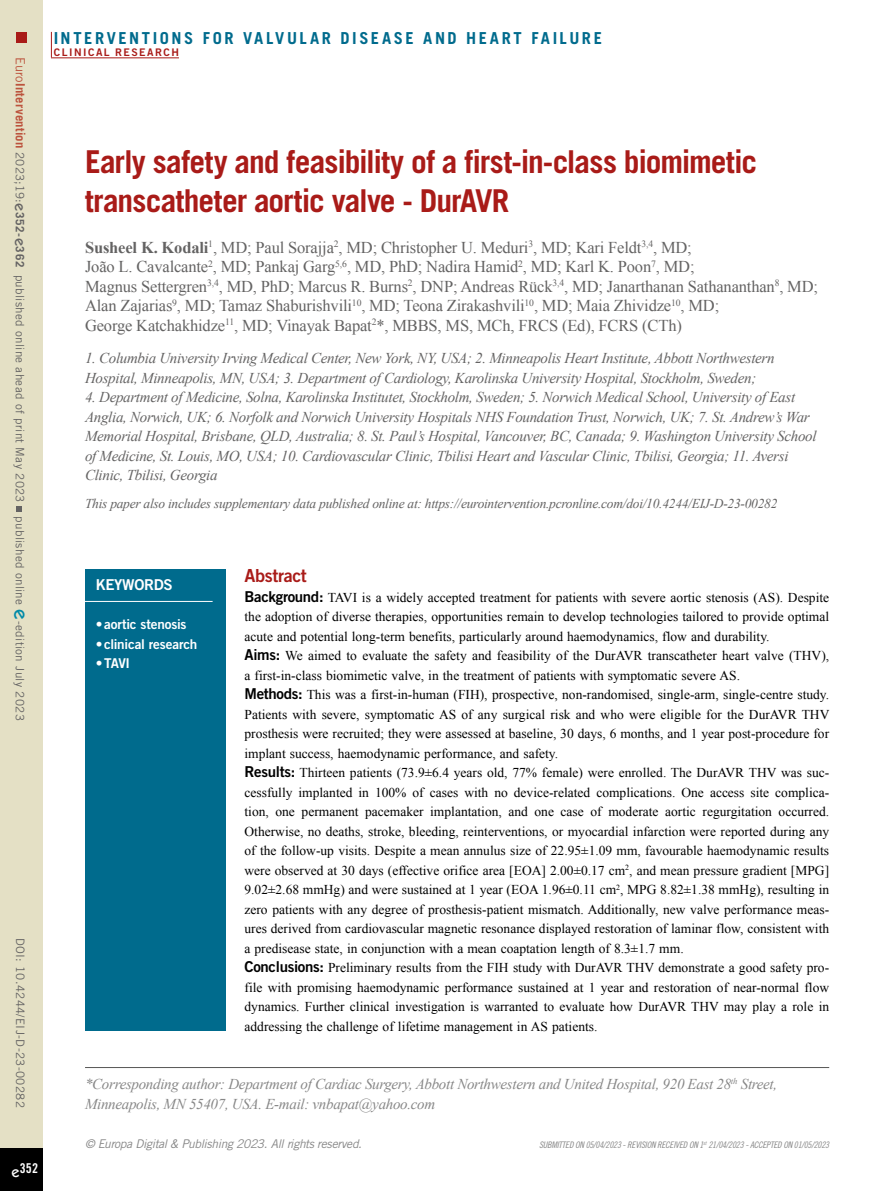
<style>
.page{position:relative;width:893px;height:1191px;background:#fff}
.page>*{position:absolute;margin:0;border:0;box-sizing:border-box;transform-origin:0 0}
.t1{font:700 31.5px/39px "Trade Gothic LT Std";letter-spacing:-.03em;color:#a91b18}
.t2{font:18px "Trade Gothic LT Std Bd 2";letter-spacing:-.02em;color:#a91b18}
.t3{font:16.5px/19.5px "Times New Roman";letter-spacing:-.01em;color:#646363}
.t4{font:700 16.5px "Trade Gothic LT Std";letter-spacing:.155em;color:#006b8d}
.t5{font:italic 15px/19.5px "Times New Roman";letter-spacing:-.02em;color:#646363}
.t6{font:italic 15px/19.5px "Times New Roman";letter-spacing:-.02em;color:#878787}
.t7{font:15px "Trade Gothic LT Std Bd 2";letter-spacing:-.02em;color:#fff}
.t8{font:13.5px/19.5px "Times New Roman";color:#000}
.t9{font:italic 13.5px "Times New Roman";letter-spacing:-.02em;color:#646363}
.t10{font:13.5px "Trade Gothic LT Std Bd 2";letter-spacing:-.015em;color:#fff}
.t11{font:13.5px "Trade Gothic LT Std Bd Cn 20";color:#fff}
.t12{font:italic 12px "Trade Gothic LT Std";letter-spacing:-.03em;color:#878787}
.t13{font:11.7px "Trade Gothic LT Std";letter-spacing:.03em;color:#646363}
.t14{font:10.5px "Trade Gothic LT Std Bd 2";letter-spacing:.14em;color:#a91b18}
.t15{font:9px "Trade Gothic LT Std Cn 18 Obl";letter-spacing:-.02em;color:#878787}
.s1{font-size:12.75px;color:#bc533d}
.s2{font-weight:700;font-size:12.75px;color:#bc533d}
.s3{font-family:"ITC Kabel Std";font-weight:500;font-size:15px}
.s4{font-weight:700}
.s5{font-family:"ITC Kabel Std";font-weight:500;font-size:19.5px;color:#008aa8}
.s6{font-family:"Trade Gothic LT Std Bd 2";font-size:15px}
</style>
<div class="page">
<div style="left:0;top:0;width:43px;height:1191px;background:#e4e0c5"></div>
<div style="left:0;top:1148px;width:43px;height:43px;background:#000"></div>
<div style="left:16px;top:32px;width:10px;height:10px;background:#a91b18"></div>
<svg style="left:16px;top:507px;width:5px;height:5px"></svg>
<svg style="left:51px;top:32px;width:1px;height:25px"></svg>
<hr style="left:51px;top:57px;width:128px;height:1px;background:#a91b18">
<hr style="left:85px;top:1067px;width:744px;height:1px;background:#575756">
<div style="left:85px;top:569px;width:140px;height:461px;background:#006b8d"></div>
<hr style="left:83px;top:601px;width:130px;height:1px;background:#fff">
<p class="t13" style="left:27px;top:57px;width:664px;rotate:90deg"><span class="s1">Euro</span><span class="s2">Intervention</span> 2023;19:<span class="s3">e</span><span class="s4">352-</span><span class="s3">e</span><span class="s4">362</span> published online ahead of print May 2023 published online <span class="s5">e</span>-edition July 2023</p>
<p class="t13" style="left:27px;top:937px;width:172px;rotate:90deg">DOI: 10.4244/EIJ-D-23-00282</p>
<p class="t11" style="left:12px;top:1160px;width:28px"><span class="s3">e</span>352</p>
<p class="t4" style="left:54px;top:28px;width:550px">INTERVENTIONS FOR VALVULAR DISEASE AND HEART FAILURE</p>
<p class="t14" style="left:54px;top:45px;width:127px">CLINICAL RESEARCH</p>
<h1 class="t1" style="left:85px;top:142px;width:674px">Early safety and feasibility of a first-in-class biomimetic transcatheter aortic valve - DurAVR</h1>
<p class="t3" style="left:85px;top:237px;width:735px"><span class="s4">Susheel K. Kodali</span><sup>1</sup>, MD; Paul Sorajja<sup>2</sup>, MD; Christopher U. Meduri<sup>3</sup>, MD; Kari Feldt<sup>3,4</sup>, MD;<br>João L. Cavalcante<sup>2</sup>, MD; Pankaj Garg<sup>5,6</sup>, MD, PhD; Nadira Hamid<sup>2</sup>, MD; Karl K. Poon<sup>7</sup>, MD;<br>Magnus Settergren<sup>3,4</sup>, MD, PhD; Marcus R. Burns<sup>2</sup>, DNP; Andreas Rück<sup>3,4</sup>, MD; Janarthanan Sathananthan<sup>8</sup>, MD; Alan Zajarias<sup>9</sup>, MD; Tamaz Shaburishvili<sup>10</sup>, MD; Teona Zirakashvili<sup>10</sup>, MD; Maia Zhividze<sup>10</sup>, MD;<br>George Katchakhidze<sup>11</sup>, MD; Vinayak Bapat<sup>2</sup>*, MBBS, MS, MCh, FRCS (Ed), FCRS (CTh)</p>
<p class="t5" style="left:85px;top:348px;width:691px">1. Columbia University Irving Medical Center, New York, NY, USA; 2. Minneapolis Heart Institute, Abbott Northwestern<br>Hospital, Minneapolis, MN, USA; 3. Department of Cardiology, Karolinska University Hospital, Stockholm, Sweden;</p>
<p class="t5" style="left:85px;top:387px;width:733px">4. Department of Medicine, Solna, Karolinska Institutet, Stockholm, Sweden; 5. Norwich Medical School, University of East Anglia, Norwich, UK; 6. Norfolk and Norwich University Hospitals NHS Foundation Trust, Norwich, UK; 7. St. Andrew’s War Memorial Hospital, Brisbane, QLD, Australia; 8. St. Paul’s Hospital, Vancouver, BC, Canada; 9. Washington University School of Medicine, St. Louis, MO, USA; 10. Cardiovascular Clinic, Tbilisi Heart and Vascular Clinic, Tbilisi, Georgia; 11. Aversi Clinic, Tbilisi, Georgia</p>
<p class="t9" style="left:85px;top:494px;width:694px">This paper also includes supplementary data published online at: https://eurointervention.pcronline.com/doi/10.4244/EIJ-D-23-00282</p>
<p class="t7" style="left:96px;top:576px;width:79px">KEYWORDS</p>
<p class="t10" style="left:96px;top:616px;width:92px">• aortic stenosis</p>
<p class="t10" style="left:96px;top:636px;width:103px">• clinical research</p>
<p class="t10" style="left:96px;top:655px;width:36px">• TAVI</p>
<h2 class="t2" style="left:244px;top:564px;width:64px">Abstract</h2>
<p class="t8" style="left:244px;top:587px;width:586px"><span class="s6">Background:</span> TAVI is a widely accepted treatment for patients with severe aortic stenosis (AS). Despite the adoption of diverse therapies, opportunities remain to develop technologies tailored to provide optimal acute and potential long-term benefits, particularly around haemodynamics, flow and durability.<br><span class="s6">Aims:</span> We aimed to evaluate the safety and feasibility of the DurAVR transcatheter heart valve (THV), a first-in-class biomimetic valve, in the treatment of patients with symptomatic severe AS.<br><span class="s6">Methods:</span> This was a first-in-human (FIH), prospective, non-randomised, single-arm, single-centre study.<br>Patients with severe, symptomatic AS of any surgical risk and who were eligible for the DurAVR THV prosthesis were recruited; they were assessed at baseline, 30 days, 6 months, and 1 year post-procedure for implant success, haemodynamic performance, and safety.<br><span class="s6">Results:</span> Thirteen patients (73.9±6.4 years old, 77% female) were enrolled. The DurAVR THV was suc&shy;cessfully implanted in 100% of cases with no device-related complications. One access site complica&shy;tion, one permanent pacemaker implantation, and one case of moderate aortic regurgitation occurred.<br>Otherwise, no deaths, stroke, bleeding, reinterventions, or myocardial infarction were reported during any of the follow-up visits. Despite a mean annulus size of 22.95±1.09 mm, favourable haemodynamic results were observed at 30 days (effective orifice area [EOA] 2.00±0.17 cm<sup>2</sup>, and mean pressure gradient [MPG] 9.02±2.68 mmHg) and were sustained at 1 year (EOA 1.96±0.11 cm<sup>2</sup>, MPG 8.82±1.38 mmHg), resulting in zero patients with any degree of prosthesis-patient mismatch. Additionally, new valve performance meas&shy;ures derived from cardiovascular magnetic resonance displayed restoration of laminar flow, consistent with a predisease state, in conjunction with a mean coaptation length of 8.3±1.7 mm.<br><span class="s6">Conclusions:</span> Preliminary results from the FIH study with DurAVR THV demonstrate a good safety pro&shy;file with promising haemodynamic performance sustained at 1 year and restoration of near-normal flow dynamics. Further clinical investigation is warranted to evaluate how DurAVR THV may play a role in addressing the challenge of lifetime management in AS patients.</p>
<p class="t6" style="left:85px;top:1074px;width:694px">*Corresponding author: Department of Cardiac Surgery, Abbott Northwestern and United Hospital, 920 East 28<sup>th</sup> Street,<br>Minneapolis, MN 55407, USA. E-mail: vnbapat@yahoo.com</p>
<p class="t12" style="left:85px;top:1137px;width:278px">© Europa Digital &amp; Publishing 2023. All rights reserved.</p>
<p class="t15" style="left:539px;top:1139px;width:292px">SUBMITTED ON 05/04/2023 - REVISION RECEIVED ON 1<sup>st</sup> 21/04/2023 - ACCEPTED ON 01/05/2023</p>
</div>
